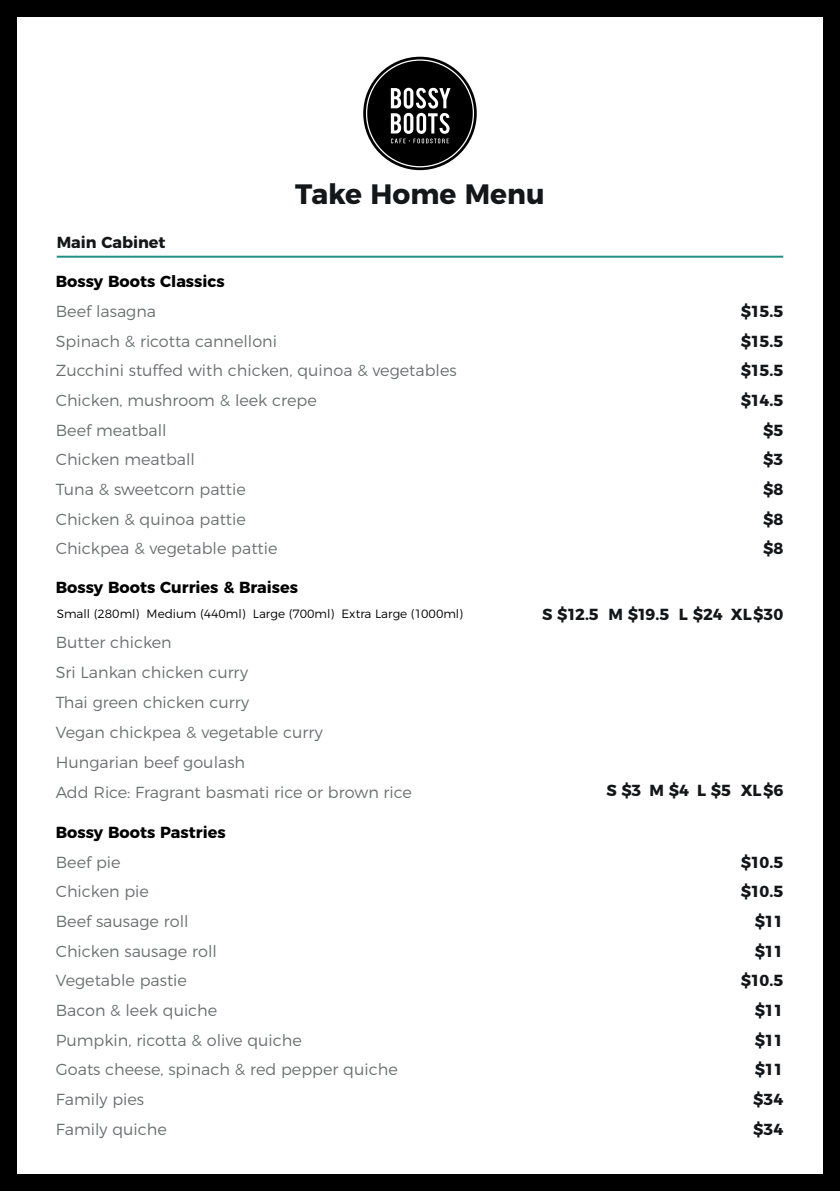
<style>
.page{position:relative;width:840px;height:1191px;background:#fff}
.page>*{position:absolute;margin:0;border:0;box-sizing:border-box;transform-origin:0 0}
.Main_Header{font:700 28px "Montserrat";color:#14171a}
.Body_copy{font:300 16px "Montserrat";color:#6b6f70}
.Price{font:700 16px "Montserrat";letter-spacing:-.06em;color:#14171a}
.Body_copy-2{font:700 16px "Montserrat";color:#000001}
.Sub_Header{font:700 16px "Montserrat";color:#14171a}
.Body_copy-3{font:300 12px "Montserrat";color:#000001}
</style>
<div class="page">
<div style="left:0;top:0;width:839px;height:1191px;background:#000001"></div>
<div style="left:17px;top:17px;width:805px;height:1157px;background:#fff"></div>
<svg style="left:363px;top:57px;width:113px;height:113px"></svg>
<hr style="left:57px;top:256px;width:725px;height:2px;background:#1f9081">
<p class="Sub_Header" style="left:57px;top:229px;width:110px">Main Cabinet</p>
<p class="Body_copy-2" style="left:56px;top:268px;width:170px">Bossy Boots Classics</p>
<p class="Body_copy" style="left:56px;top:299px;width:102px">Beef lasagna</p>
<p class="Body_copy" style="left:56px;top:328px;width:223px">Spinach &amp; ricotta cannelloni</p>
<p class="Main_Header" style="left:295px;top:171px;width:251px">Take Home Menu</p>
<p class="Body_copy" style="left:56px;top:358px;width:402px">Zucchini stuffed with chicken, quinoa &amp; vegetables</p>
<p class="Body_copy" style="left:56px;top:388px;width:262px">Chicken, mushroom &amp; leek crepe</p>
<p class="Body_copy" style="left:56px;top:417px;width:112px">Beef meatball</p>
<p class="Body_copy" style="left:56px;top:447px;width:141px">Chicken meatball</p>
<p class="Body_copy" style="left:56px;top:477px;width:191px">Tuna &amp; sweetcorn pattie</p>
<p class="Body_copy" style="left:56px;top:506px;width:191px">Chicken &amp; quinoa pattie</p>
<p class="Body_copy" style="left:56px;top:536px;width:223px">Chickpea &amp; vegetable pattie</p>
<p class="Body_copy-2" style="left:56px;top:574px;width:244px">Bossy Boots Curries &amp; Braises</p>
<p class="Price" style="left:740px;top:298px;width:44px">$15.5</p>
<p class="Price" style="left:740px;top:328px;width:44px">$15.5</p>
<p class="Price" style="left:740px;top:357px;width:44px">$15.5</p>
<p class="Price" style="left:740px;top:387px;width:44px">$14.5</p>
<p class="Price" style="left:762px;top:417px;width:22px">$5</p>
<p class="Price" style="left:762px;top:446px;width:22px">$3</p>
<p class="Price" style="left:762px;top:476px;width:22px">$8</p>
<p class="Price" style="left:762px;top:506px;width:22px">$8</p>
<p class="Price" style="left:762px;top:535px;width:22px">$8</p>
<p class="Body_copy-3" style="left:57px;top:605px;width:407px">Small (280ml) Medium (440ml) Large (700ml) Extra Large (1000ml)</p>
<p class="Price" style="left:542px;top:601px;width:242px">S $12.5 M $19.5 L $24 XL $30</p>
<p class="Body_copy" style="left:56px;top:630px;width:117px">Butter chicken</p>
<p class="Body_copy" style="left:56px;top:660px;width:194px">Sri Lankan chicken curry</p>
<p class="Body_copy" style="left:56px;top:690px;width:195px">Thai green chicken curry</p>
<p class="Body_copy" style="left:56px;top:720px;width:268px">Vegan chickpea &amp; vegetable curry</p>
<p class="Body_copy" style="left:56px;top:749px;width:191px">Hungarian beef goulash</p>
<p class="Body_copy" style="left:56px;top:779px;width:357px">Add Rice: Fragrant basmati rice or brown rice</p>
<p class="Price" style="left:606px;top:777px;width:178px">S $3 M $4 L $5 XL $6</p>
<p class="Body_copy-2" style="left:56px;top:819px;width:171px">Bossy Boots Pastries</p>
<p class="Body_copy" style="left:56px;top:849px;width:66px">Beef pie</p>
<p class="Price" style="left:740px;top:849px;width:44px">$10.5</p>
<p class="Body_copy" style="left:56px;top:879px;width:95px">Chicken pie</p>
<p class="Price" style="left:740px;top:878px;width:44px">$10.5</p>
<p class="Body_copy" style="left:56px;top:909px;width:134px">Beef sausage roll</p>
<p class="Price" style="left:754px;top:908px;width:30px">$11</p>
<p class="Body_copy" style="left:56px;top:938px;width:162px">Chicken sausage roll</p>
<p class="Price" style="left:754px;top:938px;width:30px">$11</p>
<p class="Body_copy" style="left:56px;top:968px;width:133px">Vegetable pastie</p>
<p class="Price" style="left:740px;top:967px;width:44px">$10.5</p>
<p class="Body_copy" style="left:56px;top:998px;width:163px">Bacon &amp; leek quiche</p>
<p class="Price" style="left:754px;top:997px;width:30px">$11</p>
<p class="Body_copy" style="left:56px;top:1027px;width:247px">Pumpkin, ricotta &amp; olive quiche</p>
<p class="Price" style="left:754px;top:1027px;width:30px">$11</p>
<p class="Body_copy" style="left:56px;top:1057px;width:343px">Goats cheese, spinach &amp; red pepper quiche</p>
<p class="Price" style="left:754px;top:1056px;width:30px">$11</p>
<p class="Body_copy" style="left:56px;top:1087px;width:90px">Family pies</p>
<p class="Body_copy" style="left:56px;top:1116px;width:112px">Family quiche</p>
<p class="Price" style="left:752px;top:1086px;width:31px">$34</p>
<p class="Price" style="left:752px;top:1116px;width:31px">$34</p>
</div>
